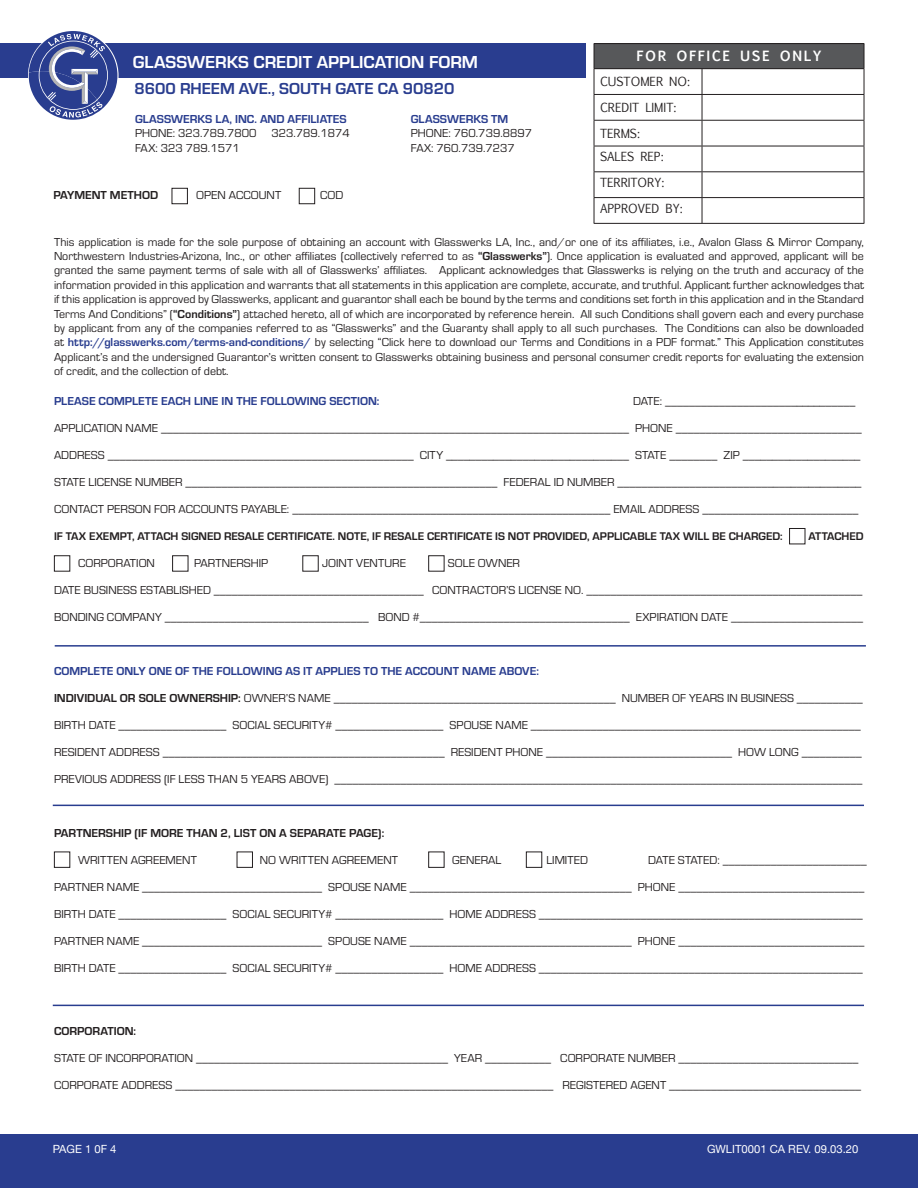
<style>
.page{position:relative;width:918px;height:1188px;background:#fff}
.page>*{position:absolute;margin:0;border:0;box-sizing:border-box;transform-origin:0 0}
.t1{font:700 18px "Eurostile";color:#fff}
.t2{font:700 16.5px "Eurostile";color:#293d8f}
.t3{font:700 13.5px "Euphemia UCAS";letter-spacing:.11em;color:#fff}
.t4{font:12px/14.4px "Eurostile";color:#231f20;text-align:justify}
.t5{font:700 12px "Eurostile";color:#293d8f}
.t6{font:700 12px "Eurostile";color:#231f20}
.t7{font:12px "Euphemia UCAS";color:#231f20}
.t8{font:700 11.55px "Eurostile";color:#231f20}
.t9{font:11.25px "Helvetica Neue";color:#fff}
.s1{font-weight:700}
.s2{font-weight:700;color:#293d8f}
</style>
<div class="page">
<div style="left:0;top:1134px;width:918px;height:54px;background:#293d8f"></div>
<div style="left:594px;top:44px;width:270px;height:25px;background:#57585a"></div>
<hr style="left:594px;top:94px;width:108px;height:1px;background:#231f20">
<hr style="left:702px;top:94px;width:162px;height:1px;background:#231f20">
<hr style="left:594px;top:120px;width:108px;height:1px;background:#231f20">
<hr style="left:702px;top:120px;width:162px;height:1px;background:#231f20">
<hr style="left:594px;top:146px;width:108px;height:1px;background:#231f20">
<hr style="left:702px;top:146px;width:162px;height:1px;background:#231f20">
<hr style="left:594px;top:171px;width:108px;height:1px;background:#231f20">
<hr style="left:702px;top:171px;width:162px;height:1px;background:#231f20">
<hr style="left:594px;top:197px;width:108px;height:1px;background:#231f20">
<hr style="left:702px;top:197px;width:162px;height:1px;background:#231f20">
<svg style="left:702px;top:69px;width:1px;height:154px"></svg>
<hr style="left:594px;top:223px;width:108px;height:1px;background:#231f20">
<hr style="left:702px;top:223px;width:162px;height:1px;background:#231f20">
<hr style="left:594px;top:43px;width:108px;height:1px;background:#231f20">
<svg style="left:594px;top:44px;width:1px;height:179px"></svg>
<hr style="left:702px;top:43px;width:162px;height:1px;background:#231f20">
<svg style="left:864px;top:44px;width:1px;height:179px"></svg>
<hr style="left:594px;top:68px;width:108px;height:1px;background:#231f20">
<hr style="left:702px;top:68px;width:162px;height:1px;background:#231f20">
<div style="left:54px;top:555px;width:16px;height:17px;border:1px solid #231f20"></div>
<div style="left:172px;top:555px;width:16px;height:17px;border:1px solid #231f20"></div>
<div style="left:302px;top:555px;width:17px;height:17px;border:1px solid #231f20"></div>
<div style="left:428px;top:555px;width:17px;height:17px;border:1px solid #231f20"></div>
<div style="left:54px;top:852px;width:16px;height:16px;border:1px solid #231f20"></div>
<div style="left:237px;top:852px;width:16px;height:16px;border:1px solid #231f20"></div>
<div style="left:428px;top:852px;width:17px;height:16px;border:1px solid #231f20"></div>
<div style="left:526px;top:852px;width:16px;height:16px;border:1px solid #231f20"></div>
<div style="left:0;top:43px;width:585px;height:34px;background:#293d8f"></div>
<svg style="left:29px;top:31px;width:88px;height:89px"></svg>
<div style="left:172px;top:188px;width:16px;height:16px;border:1px solid #231f20"></div>
<div style="left:299px;top:188px;width:16px;height:16px;border:1px solid #231f20"></div>
<div style="left:789px;top:528px;width:16px;height:16px;border:1px solid #231f20"></div>
<hr style="left:53px;top:805px;width:811px;height:1px;background:#293d8f">
<hr style="left:53px;top:1005px;width:811px;height:1px;background:#293d8f">
<hr style="left:55px;top:645px;width:811px;height:2px;background:#293d8f">
<p class="t1" style="left:133px;top:49px;width:347px">GLASSWERKS CREDIT APPLICATION FORM</p>
<p class="t2" style="left:134px;top:77px;width:322px">8600 RHEEM AVE., SOUTH GATE CA 90820</p>
<p class="t5" style="left:135px;top:111px;width:213px">GLASSWERKS LA, INC. AND AFFILIATES</p>
<p class="t4" style="left:135px;top:126px;width:123px">PHONE: 323.789.7800</p>
<p class="t4" style="left:271px;top:126px;width:80px">323.789.1874</p>
<p class="t4" style="left:135px;top:140px;width:106px">FAX: 323 789.1571</p>
<p class="t6" style="left:53px;top:186px;width:106px">PAYMENT METHOD</p>
<p class="t4" style="left:196px;top:187px;width:87px">OPEN ACCOUNT</p>
<p class="t4" style="left:320px;top:187px;width:25px">COD</p>
<p class="t5" style="left:411px;top:111px;width:99px">GLASSWERKS TM</p>
<p class="t4" style="left:411px;top:126px;width:123px">PHONE: 760.739.8897</p>
<p class="t4" style="left:411px;top:140px;width:106px">FAX: 760.739.7237</p>
<p class="t3" style="left:636px;top:46px;width:187px">FOR OFFICE USE ONLY</p>
<p class="t7" style="left:600px;top:73px;width:92px">CUSTOMER NO:</p>
<p class="t7" style="left:600px;top:99px;width:78px">CREDIT LIMIT:</p>
<p class="t7" style="left:600px;top:125px;width:42px">TERMS:</p>
<p class="t7" style="left:600px;top:148px;width:65px">SALES REP:</p>
<p class="t7" style="left:600px;top:174px;width:66px">TERRITORY:</p>
<p class="t7" style="left:600px;top:200px;width:84px">APPROVED BY:</p>
<p class="t4" style="left:54px;top:234px;width:812px">This application is made for the sole purpose of obtaining an account with Glasswerks LA, Inc., and/or one of its affiliates, i.e., Avalon Glass &amp; Mirror Company, Northwestern Industries-Arizona, Inc., or other affiliates (collectively referred to as <span class="s1">“Glasswerks”</span>). Once application is evaluated and approved, applicant will be granted the same payment terms of sale with all of Glasswerks’ affiliates. Applicant acknowledges that Glasswerks is relying on the truth and accuracy of the information provided in this application and warrants that all statements in this application are complete, accurate, and truthful. Applicant further acknowledges that if this application is approved by Glasswerks, applicant and guarantor shall each be bound by the terms and conditions set forth in this application and in the Standard Terms And Conditions” (<span class="s1">“Conditions”</span>) attached hereto, all of which are incorporated by reference herein. All such Conditions shall govern each and every purchase by applicant from any of the companies referred to as “Glasswerks” and the Guaranty shall apply to all such purchases. The Conditions can also be downloaded at <span class="s2">http://glasswerks.com/terms-and-conditions/</span> by selecting “Click here to download our Terms and Conditions in a PDF format.” This Application constitutes Applicant’s and the undersigned Guarantor’s written consent to Glasswerks obtaining business and personal consumer credit reports for evaluating the extension of credit, and the collection of debt.</p>
<p class="t5" style="left:54px;top:393px;width:327px">PLEASE COMPLETE EACH LINE IN THE FOLLOWING SECTION:</p>
<p class="t4" style="left:633px;top:394px;width:224px">DATE: ________________________________</p>
<p class="t4" style="left:54px;top:421px;width:809px">APPLICATION NAME ______________________________________________________________________________ PHONE _______________________________</p>
<p class="t4" style="left:54px;top:448px;width:808px">ADDRESS ___________________________________________________ CITY _______________________________ STATE ________ ZIP ____________________</p>
<p class="t4" style="left:54px;top:475px;width:809px">STATE LICENSE NUMBER ____________________________________________________ FEDERAL ID NUMBER _________________________________________</p>
<p class="t4" style="left:54px;top:502px;width:806px">CONTACT PERSON FOR ACCOUNTS PAYABLE: _____________________________________________________ EMAIL ADDRESS __________________________</p>
<p class="t8" style="left:54px;top:528px;width:730px">IF TAX EXEMPT, ATTACH SIGNED RESALE CERTIFICATE. NOTE, IF RESALE CERTIFICATE IS NOT PROVIDED, APPLICABLE TAX WILL BE CHARGED:</p>
<p class="t8" style="left:809px;top:528px;width:57px">ATTACHED</p>
<p class="t4" style="left:78px;top:556px;width:79px">CORPORATION</p>
<p class="t4" style="left:194px;top:556px;width:76px">PARTNERSHIP</p>
<p class="t4" style="left:322px;top:556px;width:85px">JOINT VENTURE</p>
<p class="t4" style="left:448px;top:556px;width:74px">SOLE OWNER</p>
<p class="t4" style="left:54px;top:583px;width:810px">DATE BUSINESS ESTABLISHED ___________________________________ CONTRACTOR’S LICENSE NO. ______________________________________________</p>
<p class="t4" style="left:54px;top:610px;width:811px">BONDING COMPANY __________________________________ BOND #___________________________________ EXPIRATION DATE ______________________</p>
<p class="t5" style="left:54px;top:663px;width:486px">COMPLETE ONLY ONE OF THE FOLLOWING AS IT APPLIES TO THE ACCOUNT NAME ABOVE:</p>
<p class="t4" style="left:54px;top:691px;width:810px"><span class="s1">INDIVIDUAL OR SOLE OWNERSHIP:</span> OWNER’S NAME _______________________________________________ NUMBER OF YEARS IN BUSINESS ___________</p>
<p class="t4" style="left:54px;top:718px;width:808px">BIRTH DATE __________________ SOCIAL SECURITY# __________________ SPOUSE NAME _______________________________________________________</p>
<p class="t4" style="left:54px;top:745px;width:809px">RESIDENT ADDRESS _______________________________________________ RESIDENT PHONE _______________________________ HOW LONG __________</p>
<p class="t4" style="left:54px;top:772px;width:810px">PREVIOUS ADDRESS (IF LESS THAN 5 YEARS ABOVE) ________________________________________________________________________________________</p>
<p class="t6" style="left:54px;top:825px;width:332px">PARTNERSHIP (IF MORE THAN 2, LIST ON A SEPARATE PAGE):</p>
<p class="t4" style="left:78px;top:853px;width:120px">WRITTEN AGREEMENT</p>
<p class="t4" style="left:260px;top:853px;width:140px">NO WRITTEN AGREEMENT</p>
<p class="t4" style="left:452px;top:853px;width:51px">GENERAL</p>
<p class="t4" style="left:546px;top:853px;width:43px">LIMITED</p>
<p class="t4" style="left:648px;top:853px;width:220px">DATE STATED: ________________________</p>
<p class="t4" style="left:54px;top:880px;width:812px">PARTNER NAME ______________________________ SPOUSE NAME _____________________________________ PHONE _______________________________</p>
<p class="t4" style="left:54px;top:907px;width:810px">BIRTH DATE __________________ SOCIAL SECURITY# __________________ HOME ADDRESS ______________________________________________________</p>
<p class="t4" style="left:54px;top:934px;width:812px">PARTNER NAME ______________________________ SPOUSE NAME _____________________________________ PHONE _______________________________</p>
<p class="t4" style="left:54px;top:961px;width:810px">BIRTH DATE __________________ SOCIAL SECURITY# __________________ HOME ADDRESS ______________________________________________________</p>
<p class="t6" style="left:54px;top:1023px;width:84px">CORPORATION:</p>
<p class="t4" style="left:54px;top:1051px;width:806px">STATE OF INCORPORATION __________________________________________ YEAR ___________ CORPORATE NUMBER ______________________________</p>
<p class="t4" style="left:54px;top:1078px;width:809px">CORPORATE ADDRESS _______________________________________________________________ REGISTERED AGENT ________________________________</p>
<p class="t9" style="left:53px;top:1141px;width:65px">PAGE 1 0F 4</p>
<p class="t9" style="left:707px;top:1141px;width:153px">GWLIT0001 CA REV. 09.03.20</p>
</div>
